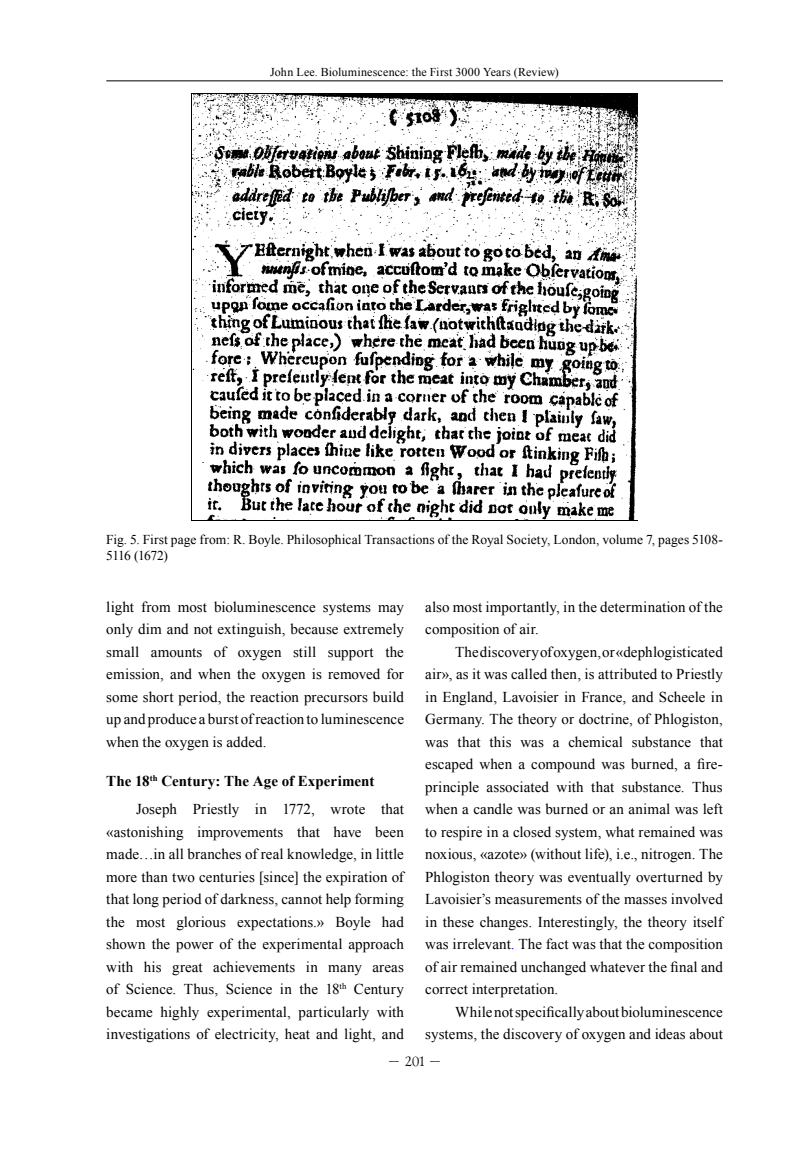
<style>
.page{position:relative;width:808px;height:1149px;background:#fff}
.page>*{position:absolute;margin:0;border:0;box-sizing:border-box;transform-origin:0 0}
.t1{font:15px/22.5px "Times New Roman";letter-spacing:.005em;color:#000;text-align:justify}
.t2{font:700 15px/28px "Times New Roman";letter-spacing:.005em;color:#000}
.t3{font:13.5px/16.2px "Times New Roman";letter-spacing:.005em;color:#000}
.t4{font:13.5px "Lazurski";color:#000}
.t5{font:12px "Times New Roman";letter-spacing:.015em;color:#000}
.s1{font-weight:400}
.s2{color:#00f}
</style>
<div class="page">
<hr style="left:106px;top:81px;width:617px;height:1px;background:#000">
<img style="left:192px;top:95px;width:446px;height:212px">
<svg style="left:192px;top:307px;width:445px;height:213px"></svg>
<hr style="left:191px;top:94px;width:447px;height:1px;background:#000">
<hr style="left:191px;top:94px;width:1px;height:426px;background:#000">
<hr style="left:191px;top:520px;width:447px;height:1px;background:#000">
<p class="t5" style="left:270px;top:64px;width:290px">John Lee. Bioluminescence: the First 3000 Years (Review)</p>
<p class="t3" style="left:106px;top:531px;width:618px">Fig. 5. First page from: R. Boyle. Philosophical Transactions of the Royal Society, London, volume 7, pages 5108-<br>5116 (1672)</p>
<p class="t1" style="left:106px;top:595px;width:299px">light from most bioluminescence systems may only dim and not extinguish, because extremely small amounts of oxygen still support the emission, and when the oxygen is removed for some short period, the reaction precursors build up and produce a burst of reaction to luminescence when the oxygen is added.</p>
<p class="t2" style="left:136px;top:766px;width:269px;text-indent:-30px">The 18<sup>th</sup> Century: The Age of Experiment<br><span class="s1">Joseph Priestly in 1772, wrote that</span></p>
<p class="t1" style="left:106px;top:820px;width:299px">«astonishing improvements that have been made…in all branches of real knowledge, in little more than two centuries [since] the expiration of that long period of darkness, cannot help forming the most glorious expectations.» Boyle had shown the power of the experimental approach with his great achievements in many areas of Science. Thus, Science in the 18<sup>th</sup> Century became highly experimental, particularly with investigations of electricity, heat and light, and</p>
<p class="t1" style="left:425px;top:595px;width:299px">also most importantly, in the determination of the composition of air.</p>
<p class="t1" style="left:425px;top:640px;width:299px;text-indent:30px">The discovery of oxygen, or «dephlogisticated air», as it was called then, is attributed to Priestly in England, Lavoisier in France, and Scheele in Germany. The theory or doctrine, of Phlogiston, was that this was a chemical substance that escaped when a compound was burned, a fire&shy;principle associated with that substance. Thus when a candle was burned or an animal was left to respire in a closed system, what remained was noxious, «azote» (without life), i.e., nitrogen. The Phlogiston theory was eventually overturned by Lavoisier’s measurements of the masses involved in these changes. Interestingly, the theory itself was irrelevant<span class="s2">.</span> The fact was that the composition of air remained unchanged whatever the final and correct interpretation.</p>
<p class="t1" style="left:425px;top:1000px;width:299px;text-align:right">While not specifically about bioluminescence systems, the discovery of oxygen and ideas about</p>
<p class="t4" style="left:388px;top:1053px;width:54px">– 201 –</p>
</div>
